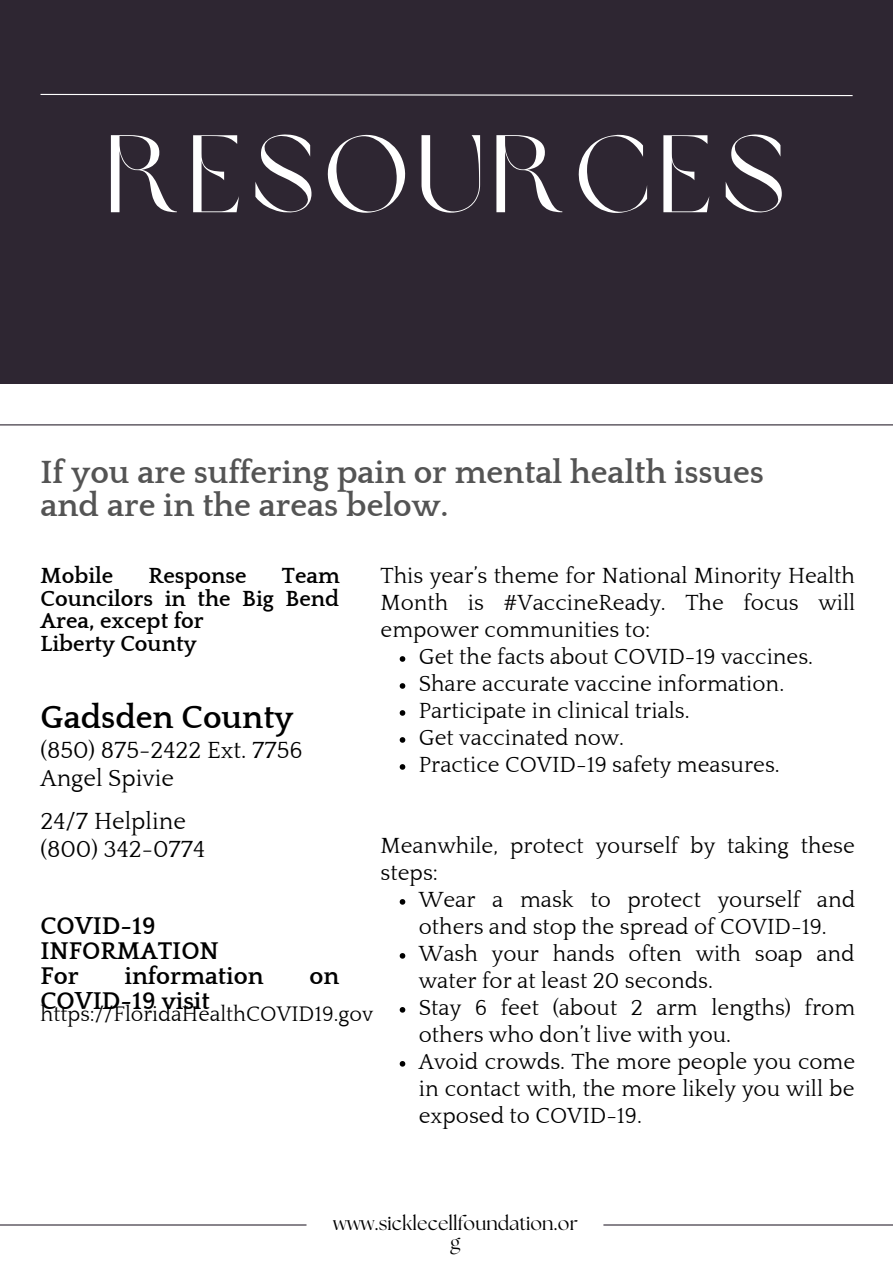
<style>
.page{position:relative;width:893px;height:1264px;background:#fff}
.page>*{position:absolute;margin:0;border:0;box-sizing:border-box;transform-origin:0 0}
.t1{font:109.05px "Brown Sugar";letter-spacing:.08em;color:#fff}
.t2{font:700 33px/32.5px "Quattrocento";color:#545454}
.t3{font:700 33px "Quattrocento";color:#000}
.t4{font:700 24.75px/24.8px "Quattrocento";color:#000}
.t5{font:24px/28px "Quattrocento";color:#000}
.t6{font:22.5px/27px "Quattrocento";color:#000}
.t7{font:700 22.5px/22.5px "Quattrocento";color:#000}
.t8{font:21.6px "Quattrocento";color:#000}
.t9{font:19.5px/19px "The Seasons";color:#000;text-align:center}
</style>
<div class="page">
<div style="left:0;top:0;width:892px;height:384px;background:#2e2632"></div>
<hr style="left:0;top:424px;width:892px;height:1px;background:#2e2632">
<svg style="left:40px;top:93px;width:813px;height:4px"></svg>
<hr style="left:0;top:1224px;width:306px;height:1px;background:#2e2632">
<hr style="left:603px;top:1224px;width:289px;height:1px;background:#2e2632">
<svg style="left:399px;top:656px;width:6px;height:5px"></svg>
<svg style="left:399px;top:683px;width:6px;height:5px"></svg>
<svg style="left:399px;top:710px;width:6px;height:5px"></svg>
<svg style="left:399px;top:737px;width:6px;height:5px"></svg>
<svg style="left:399px;top:764px;width:6px;height:5px"></svg>
<svg style="left:399px;top:899px;width:6px;height:5px"></svg>
<svg style="left:399px;top:953px;width:6px;height:5px"></svg>
<svg style="left:399px;top:1007px;width:6px;height:5px"></svg>
<svg style="left:399px;top:1061px;width:6px;height:5px"></svg>
<h1 class="t1" style="left:107px;top:130px;width:680px">RESOURCES</h1>
<h2 class="t2" style="left:40px;top:457px;width:724px">If you are suffering pain or mental health issues and are in the areas below.</h2>
<p class="t7" style="left:40px;top:565px;width:74px">Mobile</p>
<p class="t7" style="left:149px;top:565px;width:99px">Response</p>
<p class="t7" style="left:40px;top:565px;width:301px;text-indent:241px">Team<br>Councilors in the Big Bend<br>Area, except for<br>Liberty County</p>
<h2 class="t3" style="left:40px;top:700px;width:254px">Gadsden County</h2>
<p class="t5" style="left:40px;top:737px;width:263px">(850) 875-2422 Ext. 7756<br>Angel Spivie</p>
<p class="t5" style="left:40px;top:808px;width:166px">24/7 Helpline (800) 342-0774</p>
<p class="t6" style="left:380px;top:563px;width:476px;text-align:justify">This year’s theme for National Minority Health Month is #VaccineReady. The focus will empower communities to:</p>
<p class="t6" style="left:419px;top:644px;width:396px">Get the facts about COVID-19 vaccines.<br>Share accurate vaccine information.<br>Participate in clinical trials.<br>Get vaccinated now.<br>Practice COVID-19 safety measures.</p>
<p class="t6" style="left:380px;top:832px;width:476px">Meanwhile, protect yourself by taking these steps:</p>
<p class="t4" style="left:40px;top:914px;width:180px">COVID-19<br>INFORMATION<br>For</p>
<p class="t4" style="left:124px;top:964px;width:141px">information</p>
<p class="t4" style="left:309px;top:964px;width:31px">on</p>
<p class="t4" style="left:40px;top:988px;width:171px">COVID-19 visit</p>
<p class="t8" style="left:40px;top:1002px;width:334px">https://FloridaHealthCOVID19.gov</p>
<p class="t6" style="left:419px;top:886px;width:438px">Wear a mask to protect yourself and others and stop the spread of COVID-19.<br>Wash your hands often with soap and water for at least 20 seconds.<br>Stay 6 feet (about 2 arm lengths) from others who don’t live with you.<br>Avoid crowds. The more people you come in contact with, the more likely you will be exposed to COVID-19.</p>
<p class="t9" style="left:333px;top:1214px;width:246px">www.sicklecellfoundation.or g</p>
</div>
